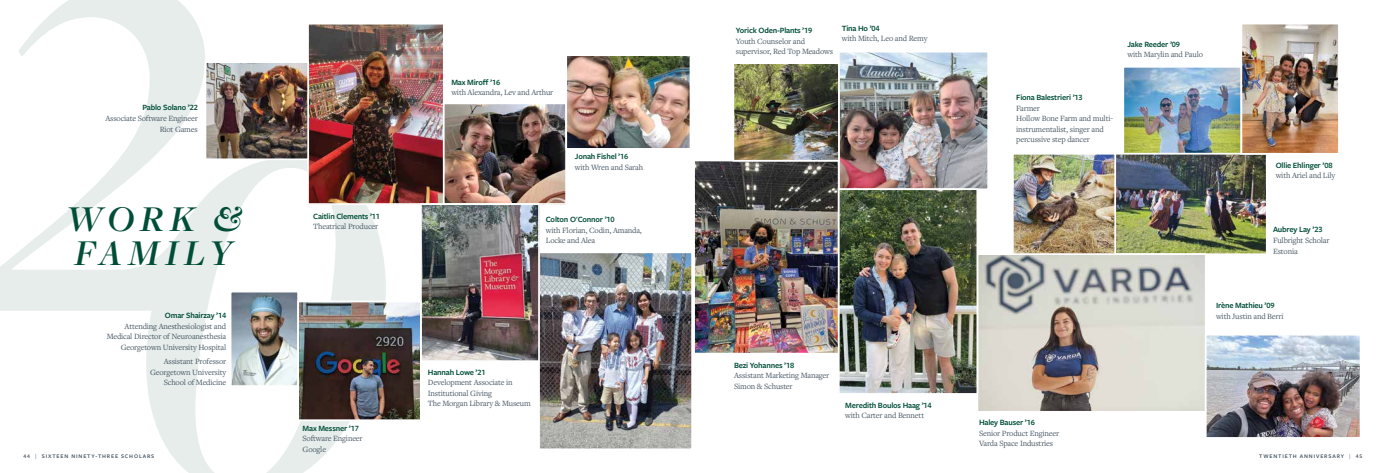
<style>
.page{position:relative;width:1386px;height:473px;background:#fff}
.page>*{position:absolute;margin:0;border:0;box-sizing:border-box;transform-origin:0 0}
.t1{font:italic 600 37.71px/34.1px "Freight Disp Pro";letter-spacing:.15em;color:#004e38}
.t2{font:8.31px/10.5px "Freight Text Pro";letter-spacing:-.02em;color:#485865}
.t3{font:600 8.31px "Freight Sans Pro";letter-spacing:-.02em;color:#004e38}
.t4{font:600 5.69px "Freight Sans Pro";letter-spacing:.15em;color:#485865}
.s1{font-weight:400}
</style>
<div class="page">
<svg style="left:0;top:0;width:386px;height:472px"></svg>
<img style="left:841px;top:54px;width:145px;height:133px">
<div style="left:838px;top:51px;width:151px;height:139px;border:2px solid #fff"></div>
<img style="left:310px;top:26px;width:132px;height:176px">
<div style="left:307px;top:23px;width:138px;height:182px;border:2px solid #fff"></div>
<img style="left:446px;top:105px;width:118px;height:97px">
<div style="left:443px;top:102px;width:124px;height:103px;border:2px solid #fff"></div>
<img style="left:568px;top:57px;width:120px;height:90px">
<div style="left:565px;top:53px;width:126px;height:97px;border:2px solid #fff"></div>
<img style="left:1125px;top:69px;width:114px;height:83px">
<div style="left:1122px;top:66px;width:120px;height:89px;border:2px solid #fff"></div>
<img style="left:696px;top:162px;width:141px;height:189px">
<div style="left:693px;top:159px;width:147px;height:195px;border:2px solid #fff"></div>
<img style="left:1116px;top:156px;width:149px;height:96px">
<div style="left:1112px;top:153px;width:156px;height:102px;border:2px solid #fff"></div>
<img style="left:1015px;top:156px;width:98px;height:97px">
<div style="left:1012px;top:153px;width:104px;height:104px;border:2px solid #fff"></div>
<img style="left:979px;top:256px;width:225px;height:153px">
<div style="left:976px;top:253px;width:231px;height:159px;border:2px solid #fff"></div>
<img style="left:1208px;top:336px;width:150px;height:99px">
<div style="left:1205px;top:333px;width:156px;height:105px;border:2px solid #fff"></div>
<img style="left:541px;top:254px;width:149px;height:193px">
<div style="left:538px;top:251px;width:155px;height:199px;border:2px solid #fff"></div>
<img style="left:841px;top:191px;width:134px;height:200px">
<div style="left:838px;top:188px;width:140px;height:206px;border:2px solid #fff"></div>
<img style="left:423px;top:206px;width:114px;height:153px">
<div style="left:420px;top:203px;width:120px;height:159px;border:2px solid #fff"></div>
<img style="left:1244px;top:26px;width:93px;height:126px">
<div style="left:1241px;top:23px;width:99px;height:132px;border:2px solid #fff"></div>
<img style="left:233px;top:293px;width:63px;height:91px">
<div style="left:230px;top:290px;width:69px;height:97px;border:2px solid #fff"></div>
<img style="left:736px;top:65px;width:101px;height:93px">
<div style="left:733px;top:62px;width:107px;height:99px;border:2px solid #fff"></div>
<img style="left:208px;top:64px;width:98px;height:93px">
<div style="left:205px;top:61px;width:104px;height:99px;border:2px solid #fff"></div>
<img style="left:300px;top:303px;width:119px;height:115px">
<div style="left:297px;top:300px;width:125px;height:121px;border:2px solid #fff"></div>
<p class="t3" style="left:142px;top:102px;width:57px">Pablo Solano ’22</p>
<p class="t2" style="left:105px;top:113px;width:94px;text-align:right">Associate Software Engineer<br>Riot Games</p>
<h1 class="t1" style="left:66px;top:201px;width:176px">WORK &amp;<br>FAMILY</h1>
<p class="t3" style="left:313px;top:210px;width:68px">Caitlin Clements ’11</p>
<p class="t2" style="left:313px;top:221px;width:66px">Theatrical Producer</p>
<p class="t3" style="left:451px;top:76px;width:50px">Max Miroff ’16</p>
<p class="t2" style="left:451px;top:87px;width:103px">with Alexandra, Lev and Arthur</p>
<p class="t3" style="left:575px;top:151px;width:55px">Jonah Fishel ’16</p>
<p class="t2" style="left:575px;top:161px;width:70px">with Wren and Sarah</p>
<p class="t3" style="left:546px;top:214px;width:70px">Colton O'Connor ’10</p>
<p class="t2" style="left:546px;top:224px;width:98px">with Florian, Codin, Amanda,<br>Locke and Alea</p>
<p class="t3" style="left:736px;top:25px;width:78px">Yorick Oden-Plants ’19</p>
<p class="t2" style="left:736px;top:36px;width:99px">Youth Counselor and supervisor, Red Top Meadows</p>
<p class="t3" style="left:842px;top:22px;width:40px">Tina Ho ’04</p>
<p class="t2" style="left:842px;top:33px;width:87px">with Mitch, Leo and Remy</p>
<p class="t3" style="left:1016px;top:92px;width:68px">Fiona Balestrieri ’13</p>
<p class="t2" style="left:1016px;top:103px;width:98px">Farmer<br>Hollow Bone Farm and multi&shy;instrumentalist, singer and percussive step dancer</p>
<p class="t3" style="left:1127px;top:39px;width:54px">Jake Reeder ’09</p>
<p class="t2" style="left:1127px;top:49px;width:77px">with Marylin and Paulo</p>
<p class="t3" style="left:1276px;top:159px;width:58px">Ollie Ehlinger ’08</p>
<p class="t2" style="left:1276px;top:170px;width:61px">with Ariel and Lily</p>
<p class="t3" style="left:1273px;top:224px;width:51px">Aubrey Lay ’23</p>
<p class="t2" style="left:1273px;top:235px;width:58px">Fulbright Scholar<br>Estonia</p>
<p class="t3" style="left:1216px;top:300px;width:60px">Irène Mathieu ’09</p>
<p class="t2" style="left:1216px;top:310px;width:69px">with Justin and Berri</p>
<p class="t3" style="left:165px;top:310px;width:63px">Omar Shairzay ’14</p>
<p class="t2" style="left:107px;top:320px;width:121px;text-align:right">Attending Anesthesiologist and<br>Medical Director of Neuroanesthesia<br>Georgetown University Hospital</p>
<p class="t2" style="left:150px;top:356px;width:78px;text-align:right">Assistant Professor<br>Georgetown University<br>School of Medicine</p>
<p class="t3" style="left:734px;top:359px;width:62px">Bezi Yohannes ’18</p>
<p class="t2" style="left:734px;top:370px;width:97px">Assistant Marketing Manager<br>Simon &amp; Schuster</p>
<p class="t3" style="left:428px;top:366px;width:59px">Hannah Lowe ’21</p>
<p class="t2" style="left:428px;top:377px;width:104px">Development Associate in<br>Institutional Giving<br>The Morgan Library &amp; Museum</p>
<p class="t3" style="left:845px;top:399px;width:88px">Meredith Boulos Haag ’14</p>
<p class="t2" style="left:845px;top:410px;width:80px">with Carter and Bennett</p>
<p class="t3" style="left:979px;top:417px;width:57px">Haley Bauser ’16</p>
<p class="t2" style="left:979px;top:427px;width:82px">Senior Product Engineer<br>Varda Space Industries</p>
<p class="t3" style="left:303px;top:422px;width:58px">Max Messner ’17</p>
<p class="t2" style="left:303px;top:432px;width:62px">Software Engineer<br>Google</p>
<p class="t4" style="left:24px;top:452px;width:132px">44 <span class="s1">|</span> SIXTEEN NINETY-THREE SCHOLARS</p>
<p class="t4" style="left:1259px;top:452px;width:105px">TWENTIETH ANNIVERSARY <span class="s1">|</span> 45</p>
</div>
